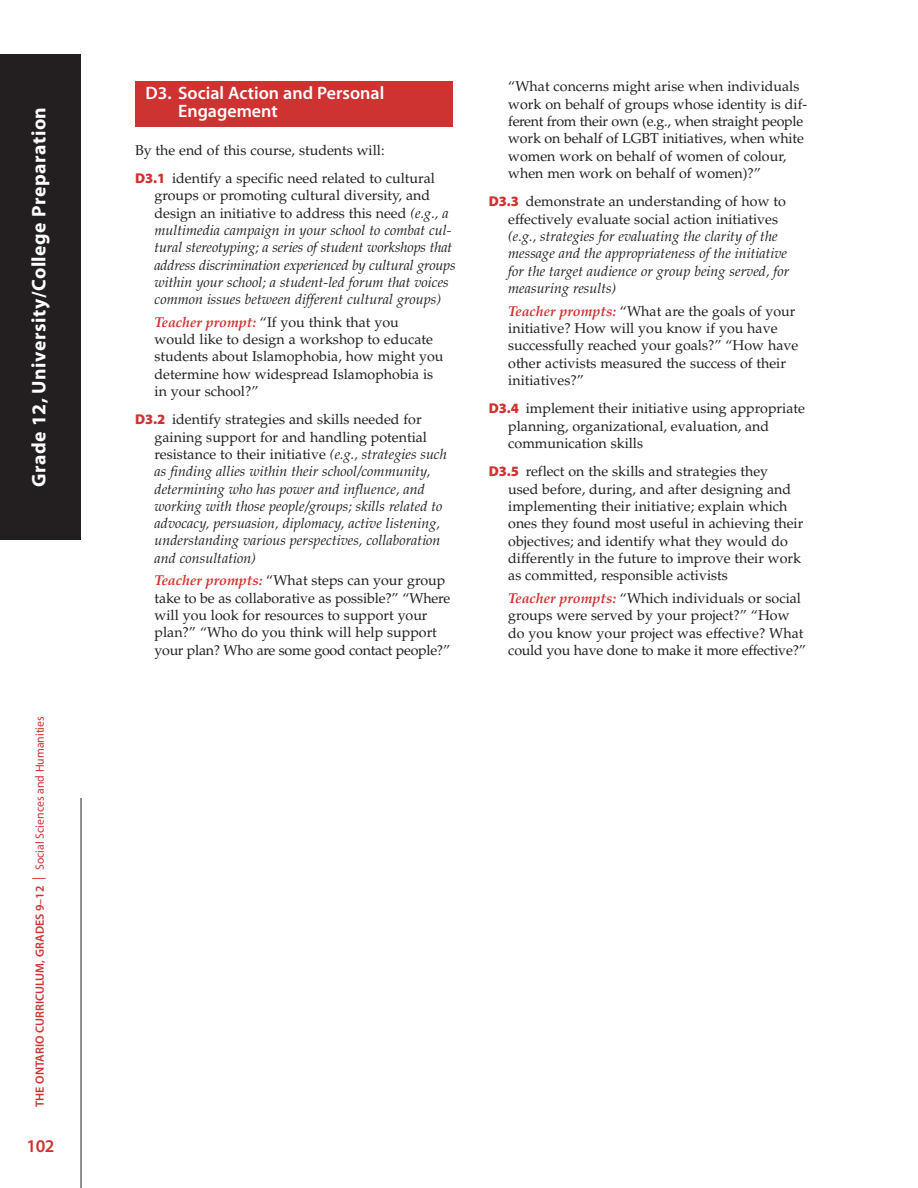
<style>
.page{position:relative;width:918px;height:1188px;background:#fff}
.page>*{position:absolute;margin:0;border:0;box-sizing:border-box;transform-origin:0 0}
.t1{font:700 19.65px "Myriad";letter-spacing:.03em;color:#fff}
.t2{font:600 18px/18px "Myriad Pro";color:#fff}
.t3{font:600 18px "Myriad Pro";color:#ce3331}
.t4{font:14.25px/17.4px "Palatino";color:#231f20}
.t5{font:italic 14.25px/17.2px "Palatino";color:#231f20}
.t6{font:600 12px "Myriad Pro";color:#ce3331}
.s1{font-family:"Myriad";font-weight:400;font-size:13.5px}
.s2{font-family:"Myriad";font-weight:400}
.s3{font-family:"Myriad Pro";font-weight:900;color:#ce3331}
.s4{font-style:normal}
.s5{font-weight:700;font-style:italic;color:#ce3331}
.s6{font-family:"Myriad Pro";font-weight:900;font-style:normal;color:#ce3331}
</style>
<div class="page">
<hr style="left:81px;top:798px;width:1px;height:390px;background:#231f20">
<div style="left:0;top:54px;width:81px;height:486px;background:#231f20"></div>
<div style="left:135px;top:81px;width:318px;height:46px;background:#ce3331"></div>
<h1 class="t1" style="left:29px;top:487px;width:381px;rotate:-90deg">Grade 12, University/College Preparation</h1>
<p class="t6" style="left:32px;top:1107px;width:392px;rotate:-90deg">THE ONTARIO CURRICULUM, GRADES 9–12 <span class="s1">|</span> <span class="s2">Social Sciences and Humanities</span></p>
<p class="t3" style="left:26px;top:1135px;width:30px">102</p>
<p class="t2" style="left:178px;top:84px;width:208px;text-indent:-33px">D3. Social Action and Personal<br>Engagement</p>
<p class="t4" style="left:135px;top:136px;width:302px;line-height:28.3px">By the end of this course, students will:<br><span class="s3">D3.1</span> identify a specific need related to cultural</p>
<p class="t5" style="left:155px;top:187px;width:303px"><span class="s4">groups or promoting cultural diversity, and design an initiative to address this need</span> (e.g., a multimedia campaign in your school to combat cul&shy;tural stereotyping; a series of student workshops that address discrimination experienced by cultural groups within your school; a student-led forum that voices common issues between different cultural groups)</p>
<p class="t4" style="left:155px;top:313px;width:291px"><span class="s5">Teacher prompt:</span> “If you think that you<br>would like to design a workshop to educate students about Islamophobia, how might you determine how widespread Islamophobia is in your school?”</p>
<p class="t5" style="left:155px;top:411px;width:294px;text-indent:-20px"><span class="s6">D3.2</span> <span class="s4">identify strategies and skills needed for gaining support for and handling potential resistance to their initiative</span> (e.g., strategies such as finding allies within their school/community, determining who has power and influence, and working with those people/groups; skills related to advocacy, persuasion, diplomacy, active listening, understanding various perspectives, collaboration and consultation)</p>
<p class="t4" style="left:155px;top:572px;width:297px"><span class="s5">Teacher prompts:</span> “What steps can your group take to be as collaborative as possible?” “Where will you look for resources to support your plan?” “Who do you think will help support your plan? Who are some good contact people?”</p>
<p class="t4" style="left:508px;top:78px;width:301px">“What concerns might arise when individuals work on behalf of groups whose identity is dif&shy;ferent from their own (e.g., when straight people work on behalf of LGBT initiatives, when white women work on behalf of women of colour, when men work on behalf of women)?”</p>
<p class="t4" style="left:508px;top:193px;width:279px;text-indent:-20px"><span class="s3">D3.3</span> demonstrate an understanding of how to effectively evaluate social action initiatives</p>
<p class="t5" style="left:508px;top:228px;width:283px">(e.g., strategies for evaluating the clarity of the message and the appropriateness of the initiative for the target audience or group being served, for measuring results)</p>
<p class="t4" style="left:508px;top:302px;width:292px"><span class="s5">Teacher prompts:</span> “What are the goals of your initiative? How will you know if you have successfully reached your goals?” “How have other activists measured the success of their initiatives?”</p>
<p class="t4" style="left:508px;top:400px;width:298px;text-indent:-20px"><span class="s3">D3.4</span> implement their initiative using appropriate planning, organizational, evaluation, and communication skills</p>
<p class="t4" style="left:508px;top:463px;width:297px;text-indent:-20px"><span class="s3">D3.5</span> reflect on the skills and strategies they<br>used before, during, and after designing and implementing their initiative; explain which ones they found most useful in achieving their objectives; and identify what they would do differently in the future to improve their work as committed, responsible activists</p>
<p class="t4" style="left:508px;top:590px;width:299px"><span class="s5">Teacher prompts:</span> “Which individuals or social groups were served by your project?” “How do you know your project was effective? What could you have done to make it more effective?”</p>
</div>
